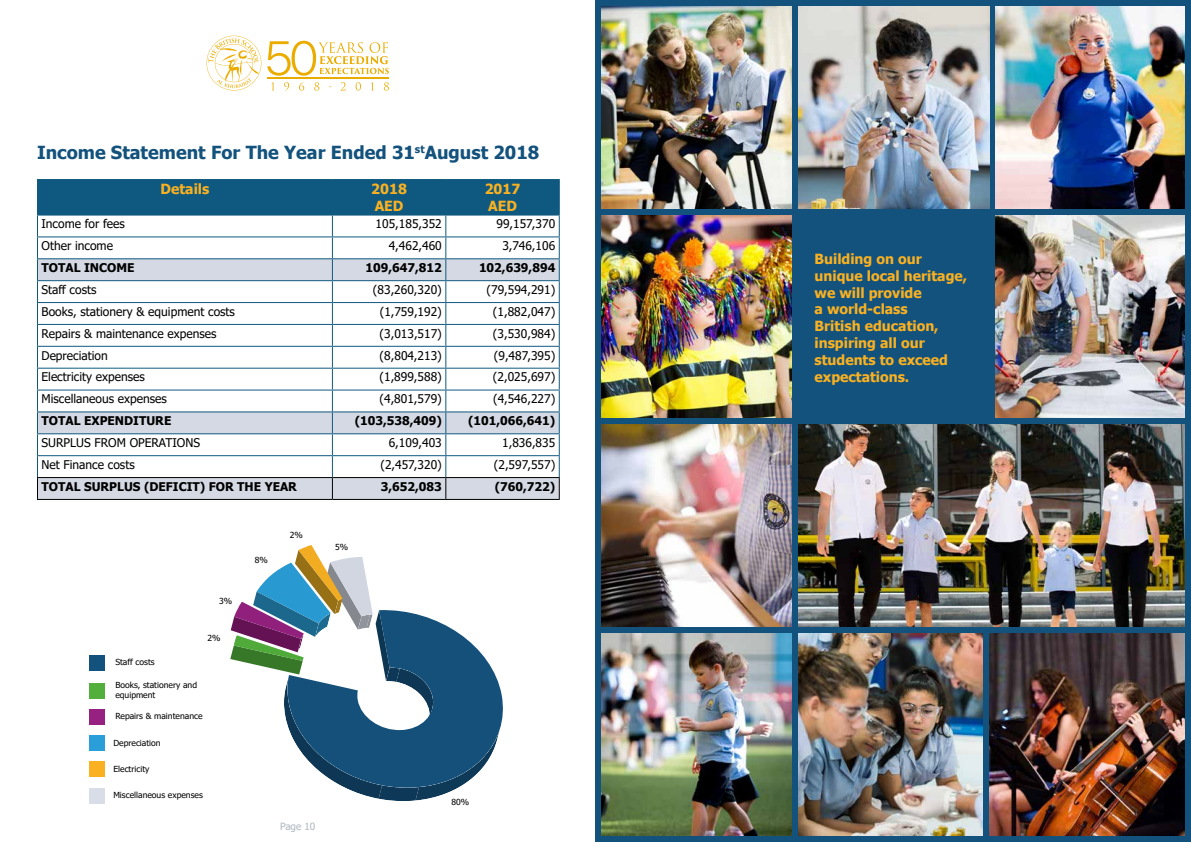
<style>
.page{position:relative;width:1191px;height:842px;background:#fff}
.page>*{position:absolute;margin:0;border:0;box-sizing:border-box;transform-origin:0 0}
.t1{font:700 18px "Tahoma";color:#13527c}
.t2{font:700 14px/16.8px "Tahoma";color:#f9b122}
.t3{font:12px "Tahoma";color:#000}
.t4{font:700 12px "Tahoma";color:#000}
.t5{font:10px "Tahoma";color:#b0b8c2}
.t6{font:8.3px/10px "Tahoma";color:#000}
</style>
<div class="page">
<img style="left:601px;top:6px;width:191px;height:203px">
<img style="left:797px;top:6px;width:388px;height:203px">
<img style="left:601px;top:215px;width:191px;height:203px">
<img style="left:994px;top:215px;width:191px;height:203px">
<img style="left:601px;top:424px;width:191px;height:203px">
<img style="left:797px;top:424px;width:388px;height:203px">
<img style="left:601px;top:633px;width:584px;height:203px">
<hr style="left:37px;top:499px;width:295px;height:1px;background:#000">
<hr style="left:332px;top:499px;width:114px;height:1px;background:#000">
<hr style="left:446px;top:499px;width:114px;height:1px;background:#000">
<hr style="left:37px;top:179px;width:295px;height:1px;background:#0f5980">
<hr style="left:446px;top:179px;width:114px;height:1px;background:#0f5980">
<hr style="left:332px;top:179px;width:114px;height:1px;background:#0f5980">
<svg style="left:37px;top:180px;width:523px;height:319px"></svg>
<div style="left:595px;top:0;width:596px;height:6px;background:#13527c"></div>
<div style="left:595px;top:836px;width:593px;height:6px;background:#13527c"></div>
<div style="left:595px;top:0;width:6px;height:842px;background:#13527c"></div>
<div style="left:1185px;top:0;width:6px;height:842px;background:#13527c"></div>
<div style="left:792px;top:0;width:5px;height:842px;background:#13527c"></div>
<hr style="left:990px;top:0;width:4px;height:421px;background:#13527c">
<div style="left:598px;top:418px;width:593px;height:6px;background:#13527c"></div>
<div style="left:595px;top:627px;width:596px;height:6px;background:#13527c"></div>
<div style="left:595px;top:209px;width:596px;height:6px;background:#13527c"></div>
<div style="left:983px;top:628px;width:5px;height:214px;background:#13527c"></div>
<div style="left:796px;top:214px;width:194px;height:207px;background:#13527c"></div>
<div style="left:90px;top:655px;width:15px;height:15px;background:#13527c"></div>
<div style="left:90px;top:788px;width:15px;height:15px;background:#d8dde8"></div>
<div style="left:90px;top:762px;width:15px;height:15px;background:#f9b122"></div>
<div style="left:90px;top:736px;width:15px;height:15px;background:#299ed9"></div>
<div style="left:90px;top:710px;width:15px;height:15px;background:#962181"></div>
<div style="left:90px;top:683px;width:15px;height:15px;background:#52af3c"></div>
<svg style="left:230px;top:545px;width:273px;height:256px"></svg>
<svg style="left:271px;top:82px;width:3px;height:9px"></svg>
<svg style="left:284px;top:82px;width:5px;height:9px"></svg>
<svg style="left:299px;top:82px;width:5px;height:9px"></svg>
<svg style="left:314px;top:82px;width:5px;height:9px"></svg>
<svg style="left:341px;top:82px;width:5px;height:8px"></svg>
<svg style="left:355px;top:82px;width:6px;height:9px"></svg>
<svg style="left:371px;top:82px;width:3px;height:9px"></svg>
<svg style="left:384px;top:82px;width:5px;height:9px"></svg>
<svg style="left:206px;top:36px;width:55px;height:54px"></svg>
<svg style="left:267px;top:41px;width:122px;height:35px"></svg>
<hr style="left:267px;top:77px;width:122px;height:1px;background:#ebac00">
<h1 class="t1" style="left:37px;top:140px;width:504px">Income Statement For The Year Ended 31<sup>st</sup>August 2018</h1>
<p class="t2" style="left:161px;top:181px;width:50px">Details</p>
<p class="t2" style="left:371px;top:181px;width:37px">2018<br>AED</p>
<p class="t2" style="left:485px;top:181px;width:37px">2017<br>AED</p>
<p class="t3" style="left:41px;top:216px;width:85px">Income for fees</p>
<p class="t3" style="left:375px;top:216px;width:68px">105,185,352</p>
<p class="t3" style="left:496px;top:216px;width:60px">99,157,370</p>
<p class="t3" style="left:42px;top:238px;width:73px">Other income</p>
<p class="t3" style="left:389px;top:238px;width:55px">4,462,460</p>
<p class="t3" style="left:502px;top:238px;width:54px">3,746,106</p>
<p class="t4" style="left:42px;top:259px;width:94px">TOTAL INCOME</p>
<p class="t4" style="left:365px;top:259px;width:78px">109,647,812</p>
<p class="t4" style="left:479px;top:259px;width:78px">102,639,894</p>
<p class="t3" style="left:42px;top:281px;width:56px">Staff costs</p>
<p class="t3" style="left:373px;top:281px;width:70px">(83,260,320)</p>
<p class="t3" style="left:486px;top:281px;width:70px">(79,594,291)</p>
<p class="t3" style="left:42px;top:303px;width:195px">Books, stationery &amp; equipment costs</p>
<p class="t3" style="left:380px;top:303px;width:64px">(1,759,192)</p>
<p class="t3" style="left:493px;top:303px;width:64px">(1,882,047)</p>
<p class="t3" style="left:42px;top:325px;width:176px">Repairs &amp; maintenance expenses</p>
<p class="t3" style="left:379px;top:325px;width:64px">(3,013,517)</p>
<p class="t3" style="left:493px;top:325px;width:64px">(3,530,984)</p>
<p class="t3" style="left:42px;top:347px;width:68px">Depreciation</p>
<p class="t3" style="left:380px;top:347px;width:64px">(8,804,213)</p>
<p class="t3" style="left:494px;top:347px;width:63px">(9,487,395)</p>
<p class="t3" style="left:42px;top:369px;width:105px">Electricity expenses</p>
<p class="t3" style="left:379px;top:369px;width:64px">(1,899,588)</p>
<p class="t3" style="left:493px;top:369px;width:64px">(2,025,697)</p>
<p class="t3" style="left:42px;top:391px;width:127px">Miscellaneous expenses</p>
<p class="t3" style="left:380px;top:391px;width:64px">(4,801,579)</p>
<p class="t3" style="left:493px;top:391px;width:64px">(4,546,227)</p>
<p class="t4" style="left:42px;top:412px;width:131px">TOTAL EXPENDITURE</p>
<p class="t4" style="left:355px;top:412px;width:89px">(103,538,409)</p>
<p class="t4" style="left:468px;top:412px;width:89px">(101,066,641)</p>
<p class="t3" style="left:42px;top:435px;width:160px">SURPLUS FROM OPERATIONS</p>
<p class="t3" style="left:389px;top:435px;width:55px">6,109,403</p>
<p class="t3" style="left:502px;top:435px;width:55px">1,836,835</p>
<p class="t3" style="left:42px;top:456px;width:95px">Net Finance costs</p>
<p class="t3" style="left:380px;top:456px;width:63px">(2,457,320)</p>
<p class="t3" style="left:494px;top:456px;width:63px">(2,597,557)</p>
<p class="t4" style="left:42px;top:478px;width:257px">TOTAL SURPLUS (DEFICIT) FOR THE YEAR</p>
<p class="t4" style="left:381px;top:478px;width:63px">3,652,083</p>
<p class="t4" style="left:495px;top:478px;width:62px">(760,722)</p>
<p class="t6" style="left:219px;top:596px;width:15px">3%</p>
<p class="t6" style="left:208px;top:634px;width:15px">2%</p>
<p class="t6" style="left:115px;top:657px;width:41px">Staff costs</p>
<p class="t6" style="left:115px;top:680px;width:83px">Books, stationery and equipment</p>
<p class="t6" style="left:115px;top:712px;width:89px">Repairs &amp; maintenance</p>
<p class="t6" style="left:113px;top:738px;width:49px">Depreciation</p>
<p class="t6" style="left:113px;top:764px;width:38px">Electricity</p>
<p class="t6" style="left:113px;top:790px;width:91px">Miscellaneous expenses</p>
<p class="t6" style="left:255px;top:555px;width:15px">8%</p>
<p class="t6" style="left:290px;top:530px;width:15px">2%</p>
<p class="t6" style="left:335px;top:542px;width:15px">5%</p>
<p class="t5" style="left:280px;top:819px;width:37px">Page 10</p>
<p class="t6" style="left:451px;top:797px;width:19px">80%</p>
<p class="t2" style="left:814px;top:251px;width:154px">Building on our unique local heritage, we will provide<br>a world-class<br>British education, inspiring all our students to exceed expectations.</p>
</div>
